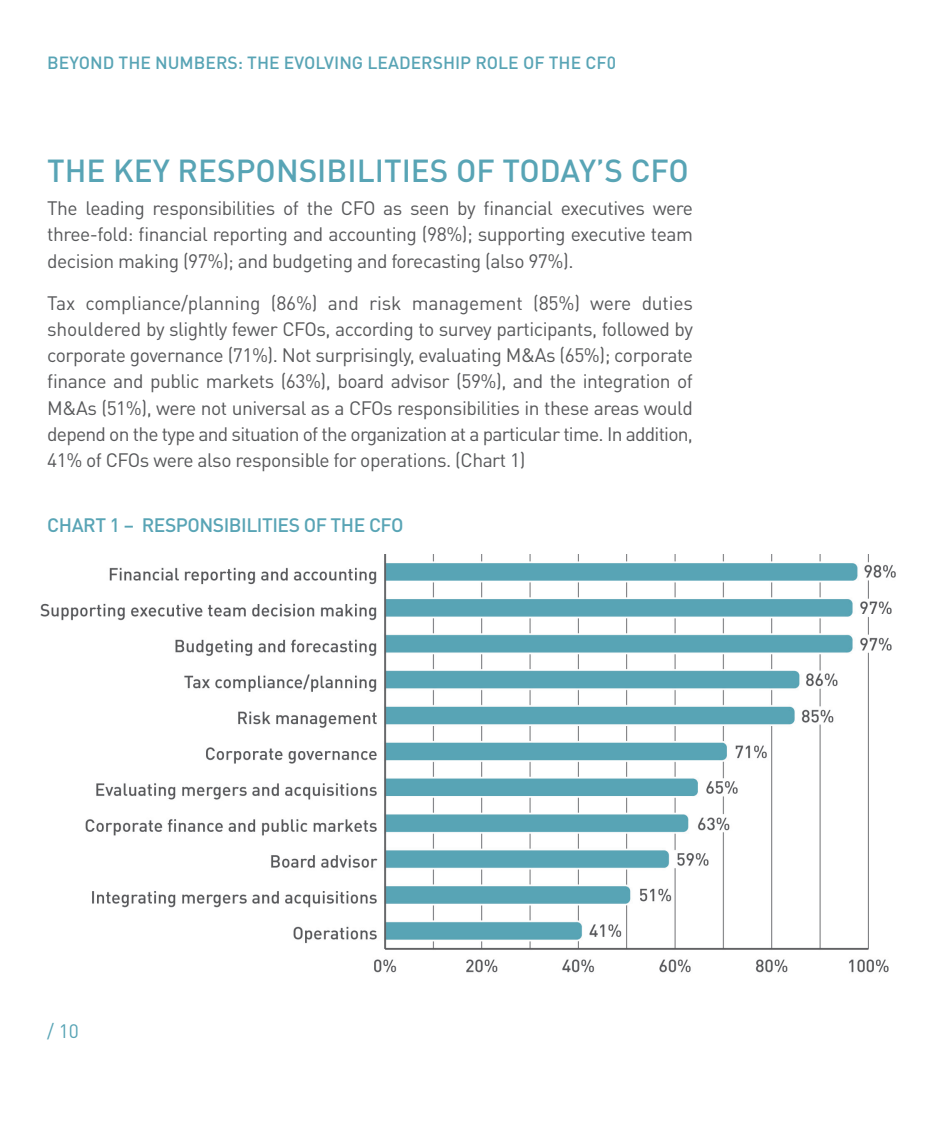
<style>
.page{position:relative;width:945px;height:1134px;background:#fff}
.page>*{position:absolute;margin:0;border:0;box-sizing:border-box;transform-origin:0 0}
.t1{font:500 31.5px "DIN Pro";color:#58a4b5}
.t2{font:19.25px/26.2px "DIN Pro";letter-spacing:-.025em;color:#57585a;text-align:justify}
.t3{font:500 19.25px "DIN Pro";letter-spacing:-.025em;color:#58a4b5}
.t4{font:19.25px "DIN Pro";color:#58a4b5}
.t5{font:500 17.5px "DIN Pro";color:#58a4b5}
</style>
<div class="page">
<img style="left:40px;top:554px;width:856px;height:419px">
<p class="t5" style="left:47px;top:51px;width:570px">BEYOND THE NUMBERS: THE EVOLVING LEADERSHIP ROLE OF THE CF0</p>
<h1 class="t1" style="left:47px;top:149px;width:643px">THE KEY RESPONSIBILITIES OF TODAY’S CFO</h1>
<p class="t2" style="left:47px;top:194px;width:647px">The leading responsibilities of the CFO as seen by financial executives were three-fold: financial reporting and accounting (98%); supporting executive team decision making (97%); and budgeting and forecasting (also 97%).</p>
<p class="t2" style="left:47px;top:289px;width:647px">Tax compliance/planning (86%) and risk management (85%) were duties shouldered by slightly fewer CFOs, according to survey participants, followed by corporate governance (71%). Not surprisingly, evaluating M&amp;As (65%); corporate finance and public markets (63%), board advisor (59%), and the integration of M&amp;As (51%), were not universal as a CFOs responsibilities in these areas would depend on the type and situation of the organization at a particular time. In addition, 41% of CFOs were also responsible for operations. (Chart 1)</p>
<p class="t3" style="left:47px;top:512px;width:358px">CHART 1 – RESPONSIBILITIES OF THE CFO</p>
<p class="t4" style="left:47px;top:1018px;width:33px">/ 10</p>
</div>
